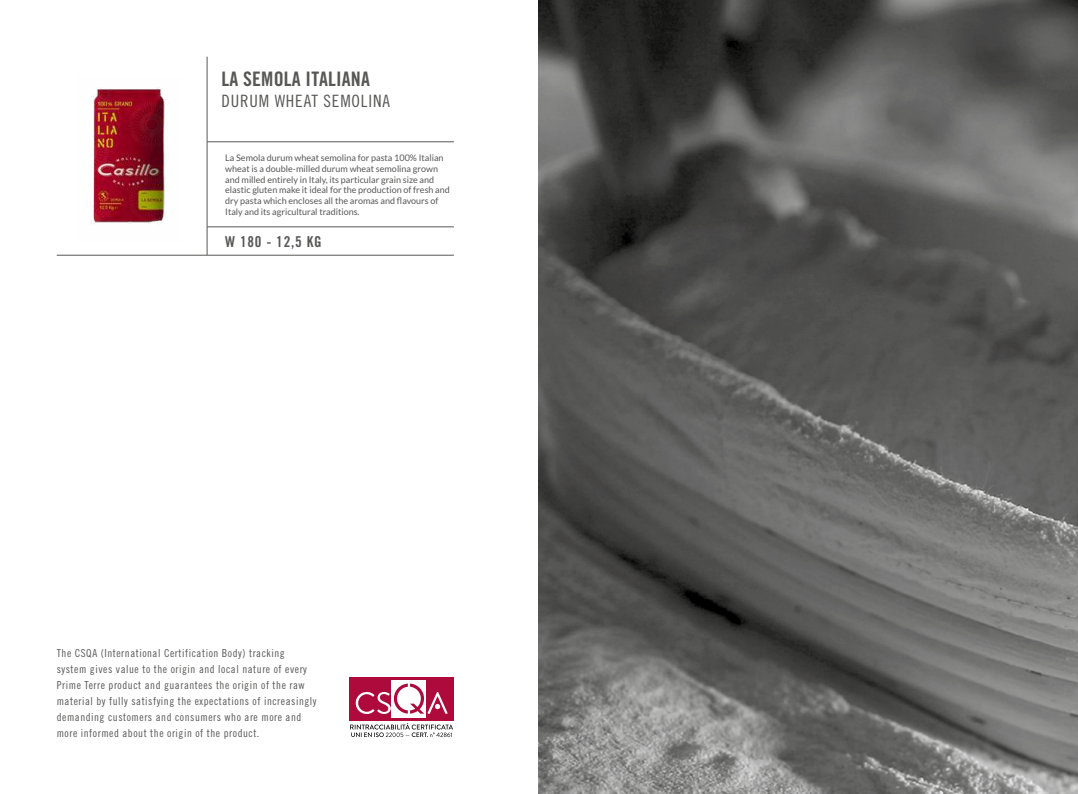
<style>
.page{position:relative;width:1078px;height:794px;background:#fff}
.page>*{position:absolute;margin:0;border:0;box-sizing:border-box;transform-origin:0 0}
.t1{font:20px "Trade Gothic Bold Cond Twenty";letter-spacing:.01em;color:#575756}
.t2{font:17px "Trade Gothic Cond Eighteen";letter-spacing:.05em;color:#575756}
.t3{font:15px "Trade Gothic Bold Cond Twenty";letter-spacing:.05em;color:#575756}
.t4{font:11px/16px "Trade Gothic Cond Eighteen";letter-spacing:.05em;color:#575756}
.t5{font:9px/10.8px "Lato";color:#575756}
</style>
<div class="page">
<hr style="left:207px;top:57px;width:1px;height:85px;background:#575756">
<hr style="left:57px;top:255px;width:150px;height:1px;background:#575756">
<hr style="left:207px;top:142px;width:1px;height:85px;background:#575756">
<svg style="left:207px;top:228px;width:1px;height:27px"></svg>
<hr style="left:207px;top:142px;width:247px;height:1px;background:#575756">
<hr style="left:207px;top:227px;width:247px;height:1px;background:#575756">
<hr style="left:207px;top:255px;width:247px;height:1px;background:#575756">
<div style="left:348px;top:675px;width:107px;height:64px;background:linear-gradient(to right,#fefefe,#fefefe)"></div>
<svg style="left:350px;top:723px;width:103px;height:14px"></svg>
<div style="left:349px;top:677px;width:105px;height:43px;background:#ae0a3b"></div>
<div style="left:392px;top:680px;width:34px;height:37px;background:#fff"></div>
<svg style="left:355px;top:683px;width:92px;height:31px"></svg>
<img style="left:538px;top:0;width:539px;height:794px">
<img style="left:90px;top:87px;width:76px;height:138px">
<h1 class="t1" style="left:221px;top:67px;width:150px">LA SEMOLA ITALIANA</h1>
<h2 class="t2" style="left:221px;top:90px;width:170px">DURUM WHEAT SEMOLINA</h2>
<p class="t5" style="left:225px;top:152px;width:226px">La Semola durum wheat semolina for pasta 100% Italian wheat is a double-milled durum wheat semolina grown and milled entirely in Italy, its particular grain size and elastic gluten make it ideal for the production of fresh and dry pasta which encloses all the aromas and flavours of Italy and its agricultural traditions.</p>
<h3 class="t3" style="left:225px;top:232px;width:98px">W 180 - 12,5 KG</h3>
<p class="t4" style="left:57px;top:645px;width:261px">The CSQA (International Certification Body) tracking system gives value to the origin and local nature of every Prime Terre product and guarantees the origin of the raw material by fully satisfying the expectations of increasingly demanding customers and consumers who are more and more informed about the origin of the product.</p>
</div>
